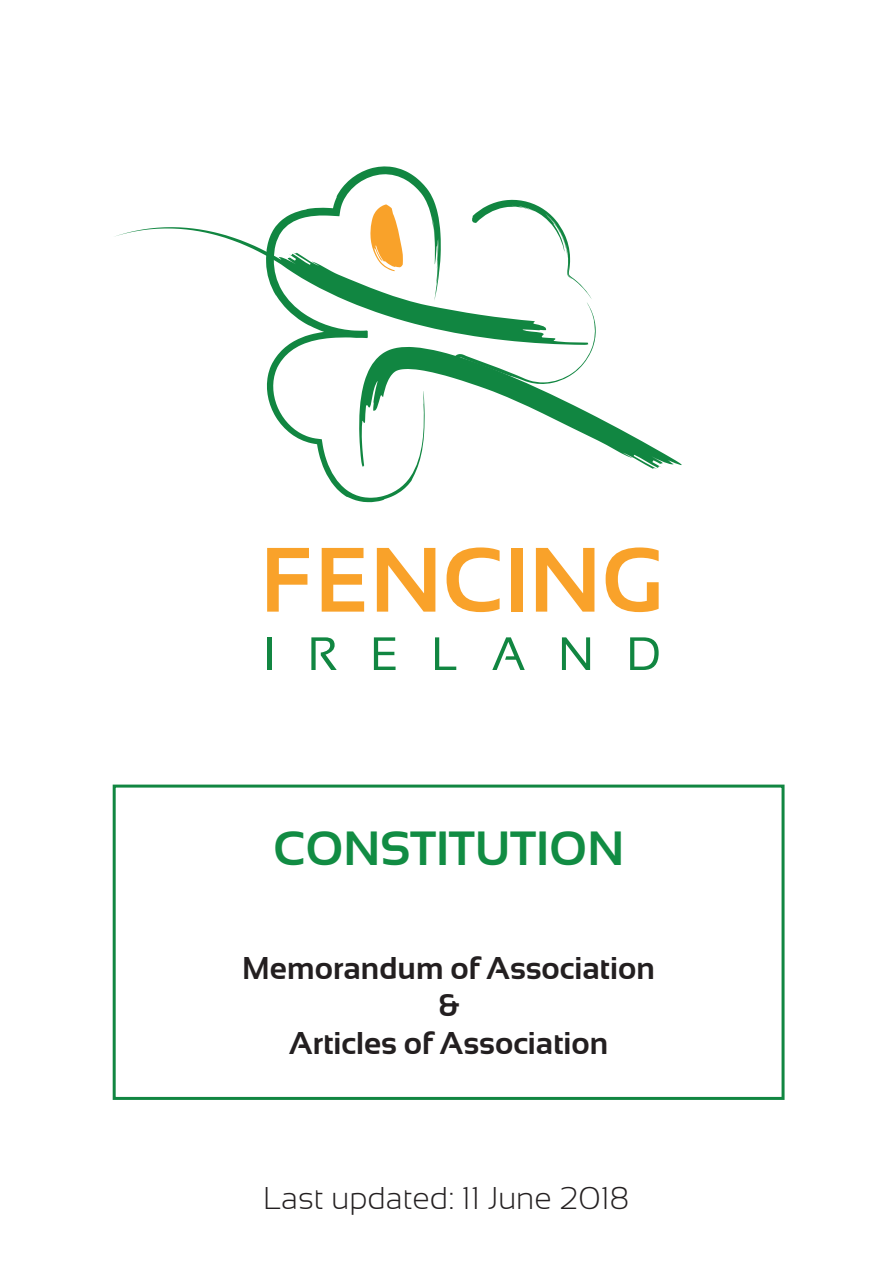
<style>
.page{position:relative;width:893px;height:1263px;background:#fff}
.page>*{position:absolute;margin:0;border:0;box-sizing:border-box;transform-origin:0 0}
.t1{font:700 48px "Sansation";color:#118c43}
.t2{font:700 31.5px/37.8px "Sansation";color:#231f20;text-align:center}
.t3{font:300 31.5px "Sansation";color:#231f20}
</style>
<div class="page">
<svg style="left:267px;top:548px;width:42px;height:64px"></svg>
<svg style="left:322px;top:548px;width:42px;height:64px"></svg>
<svg style="left:377px;top:548px;width:58px;height:64px"></svg>
<svg style="left:447px;top:547px;width:53px;height:65px"></svg>
<div style="left:511px;top:548px;width:11px;height:64px;background:#f9a22a"></div>
<svg style="left:536px;top:548px;width:58px;height:64px"></svg>
<svg style="left:606px;top:547px;width:53px;height:65px"></svg>
<hr style="left:267px;top:637px;width:4px;height:33px;background:#118641">
<svg style="left:311px;top:637px;width:26px;height:33px"></svg>
<svg style="left:374px;top:637px;width:22px;height:33px"></svg>
<svg style="left:435px;top:637px;width:21px;height:33px"></svg>
<svg style="left:492px;top:637px;width:33px;height:33px"></svg>
<svg style="left:562px;top:637px;width:28px;height:33px"></svg>
<svg style="left:630px;top:637px;width:29px;height:33px"></svg>
<svg style="left:266px;top:166px;width:167px;height:336px"></svg>
<svg style="left:359px;top:199px;width:323px;height:271px"></svg>
<svg style="left:115px;top:227px;width:476px;height:118px"></svg>
<div style="left:113px;top:784px;width:671px;height:316px;border:3px solid #118641"></div>
<h1 class="t1" style="left:273px;top:822px;width:353px">CONSTITUTION</h1>
<p class="t2" style="left:242px;top:949px;width:414px">Memorandum of Association &amp;<br>Articles of Association</p>
<p class="t3" style="left:264px;top:1180px;width:367px">Last updated: 11 June 2018</p>
</div>
